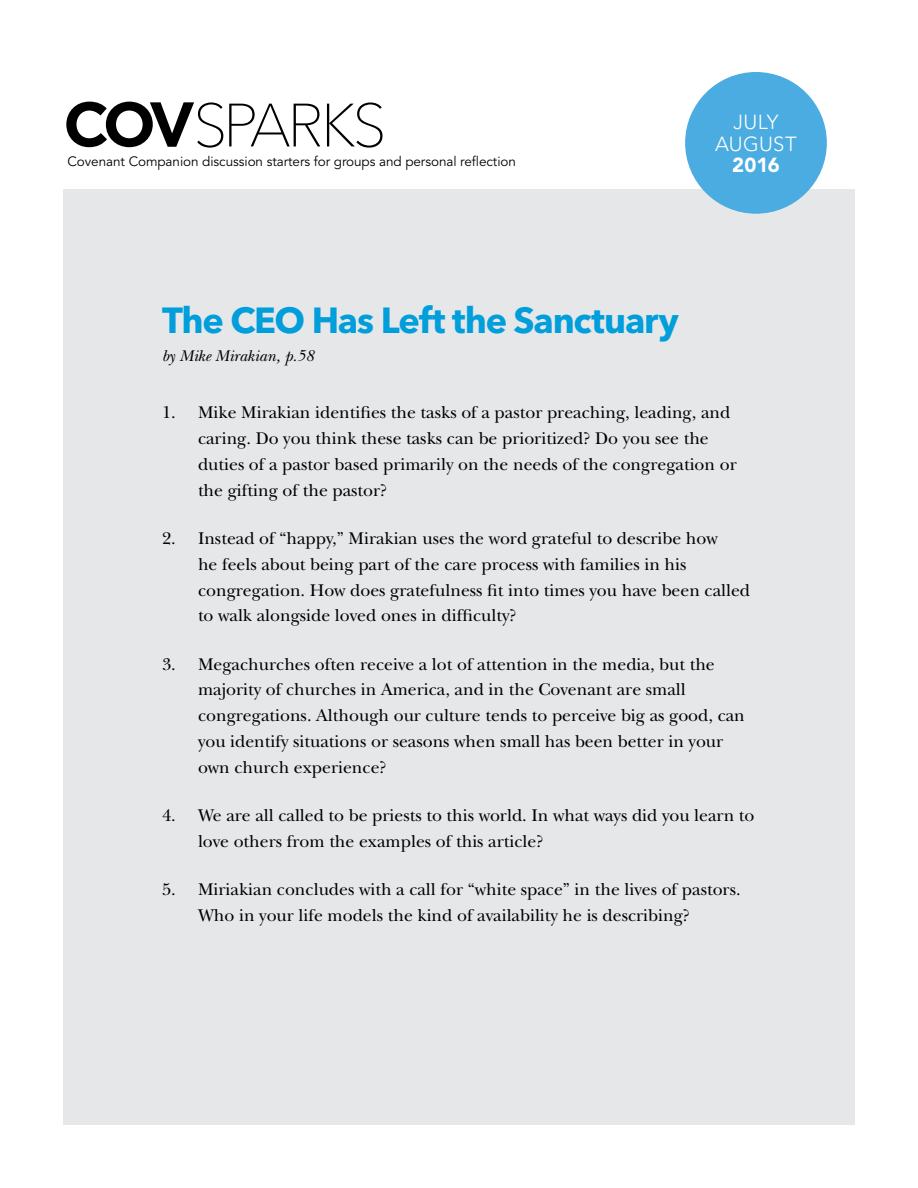
<style>
.page{position:relative;width:918px;height:1188px;background:#fff}
.page>*{position:absolute;margin:0;border:0;box-sizing:border-box;transform-origin:0 0}
.t1{font:100 60.45px "Avenir Next LT Pro";letter-spacing:-.065em;color:#000}
.Headline{font:700 36px "Avenir Next LT Pro";letter-spacing:-.035em;color:#009edb}
.t2{font:300 20.25px/21.6px "Avenir LT Std";letter-spacing:.015em;color:#fff;text-align:center}
.t3{font:900 20.25px "Avenir LT Std";color:#fff}
.t4{font:17.7px/25.8px "New Baskerville Std";color:#000}
.Author{font:italic 16.2px "New Baskerville Std";color:#000}
.t5{font:13.5px "Avenir LT Std";letter-spacing:-.005em;color:#000}
.s1{font-family:"Gotham";font-weight:700;font-size:63px}
</style>
<div class="page">
<div style="left:63px;top:189px;width:792px;height:936px;background:#e6e7e8"></div>
<div style="left:685px;top:72px;width:142px;height:142px;background:#4aace1;border-radius:50%"></div>
<h1 class="t1" style="left:63px;top:89px;width:325px"><span class="s1">COV</span>SPARKS</h1>
<p class="t5" style="left:68px;top:154px;width:450px">Covenant Companion discussion starters for groups and personal reflection</p>
<p class="t2" style="left:715px;top:111px;width:83px">JULY<br>AUGUST</p>
<p class="t3" style="left:732px;top:153px;width:49px">2016</p>
<p class="Headline" style="left:162px;top:299px;width:519px">The CEO Has Left the Sanctuary</p>
<p class="Author" style="left:162px;top:346px;width:153px">by Mike Mirakian, p.58</p>
<p class="t4" style="left:198px;top:400px;width:540px;text-indent:-36px">1. Mike Mirakian identifies the tasks of a pastor preaching, leading, and caring. Do you think these tasks can be prioritized? Do you see the duties of a pastor based primarily on the needs of the congregation or the gifting of the pastor?</p>
<p class="t4" style="left:198px;top:525px;width:554px;text-indent:-36px">2. Instead of “happy,” Mirakian uses the word grateful to describe how<br>he feels about being part of the care process with families in his congregation. How does gratefulness fit into times you have been called to walk alongside loved ones in difficulty?</p>
<p class="t4" style="left:198px;top:651px;width:548px;text-indent:-36px">3. Megachurches often receive a lot of attention in the media, but the majority of churches in America, and in the Covenant are small congregations. Although our culture tends to perceive big as good, can you identify situations or seasons when small has been better in your own church experience?</p>
<p class="t4" style="left:198px;top:803px;width:558px;text-indent:-36px">4. We are all called to be priests to this world. In what ways did you learn to love others from the examples of this article?</p>
<p class="t4" style="left:198px;top:877px;width:544px;text-indent:-36px">5. Miriakian concludes with a call for “white space” in the lives of pastors.<br>Who in your life models the kind of availability he is describing?</p>
</div>
